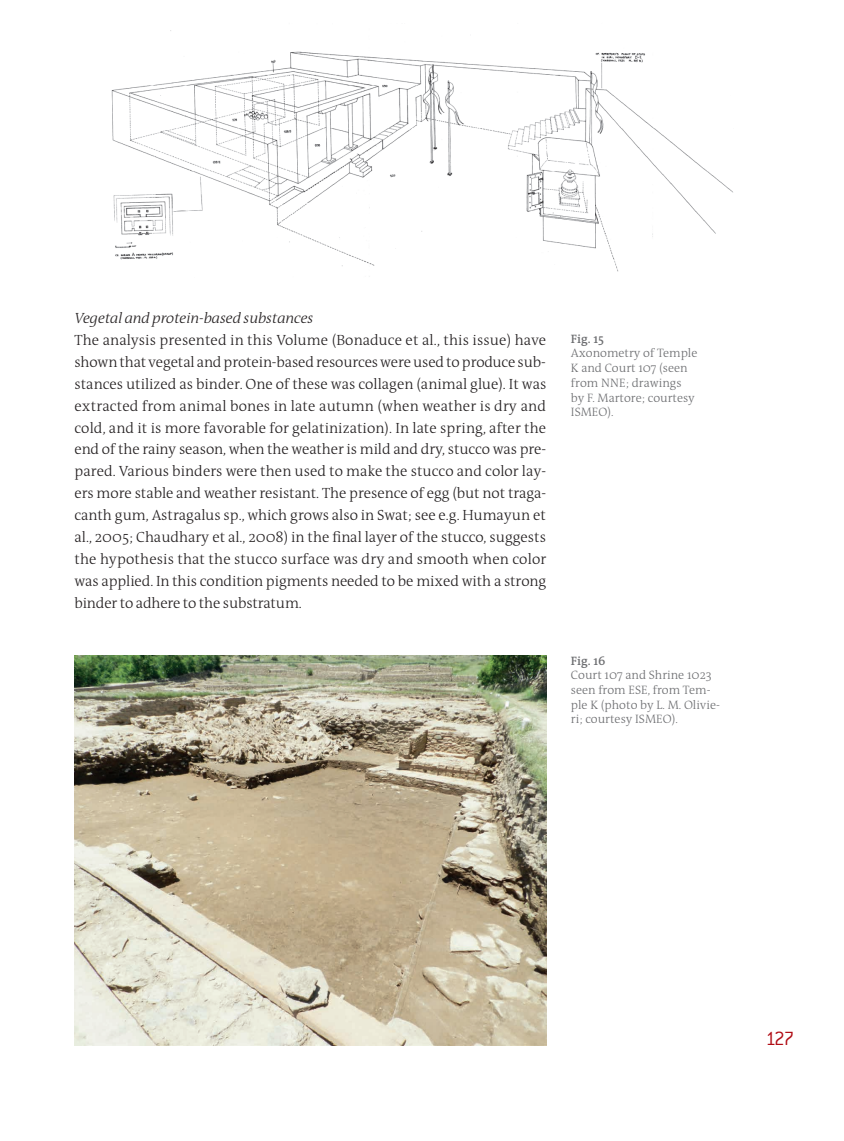
<style>
.page{position:relative;width:844px;height:1141px;background:#fff}
.page>*{position:absolute;margin:0;border:0;box-sizing:border-box;transform-origin:0 0}
.t1{font:300 21px "Conduit ITC";color:#b00d15}
.t2{font:300 14.88px/21.9px "The Antiqua B3";letter-spacing:-.01em;color:#231f20;text-align:justify}
.t3{font:italic 300 14.88px "The Antiqua B3 i";letter-spacing:-.01em;color:#231f20}
.t4{font:300 12.25px/14.7px "The Antiqua B3";color:#6c6d70}
.t5{font:600 12.25px "The Antiqua B6";color:#6c6d70}
</style>
<div class="page">
<img style="left:74px;top:655px;width:472px;height:390px">
<img style="left:111px;top:30px;width:622px;height:247px">
<p class="t3" style="left:74px;top:310px;width:240px">Vegetal and protein-based substances</p>
<p class="t2" style="left:74px;top:330px;width:473px">The analysis presented in this Volume (Bonaduce et al., this issue) have shown that vegetal and protein-based resources were used to produce sub&shy;stances utilized as binder. One of these was collagen (animal glue). It was extracted from animal bones in late autumn (when weather is dry and cold, and it is more favorable for gelatinization). In late spring, after the end of the rainy season, when the weather is mild and dry, stucco was pre&shy;pared. Various binders were then used to make the stucco and color lay&shy;ers more stable and weather resistant. The presence of egg (but not traga&shy;canth gum, Astragalus sp., which grows also in Swat; see e.g. Humayun et al., 2005; Chaudhary et al., 2008) in the final layer of the stucco, suggests the hypothesis that the stucco surface was dry and smooth when color was applied. In this condition pigments needed to be mixed with a strong binder to adhere to the substratum.</p>
<p class="t5" style="left:570px;top:332px;width:34px">Fig. 15</p>
<p class="t4" style="left:570px;top:346px;width:128px">Axonometry of Temple<br>K and Court 107 (seen from NNE; drawings by F. Martore; courtesy<br>ISMEO).</p>
<p class="t5" style="left:570px;top:654px;width:36px">Fig. 16</p>
<p class="t4" style="left:570px;top:668px;width:150px">Court 107 and Shrine 1023 seen from ESE, from Tem&shy;ple K (photo by L. M. Olivie&shy;ri; courtesy ISMEO).</p>
<h1 class="t1" style="left:765px;top:1027px;width:30px">127</h1>
</div>
